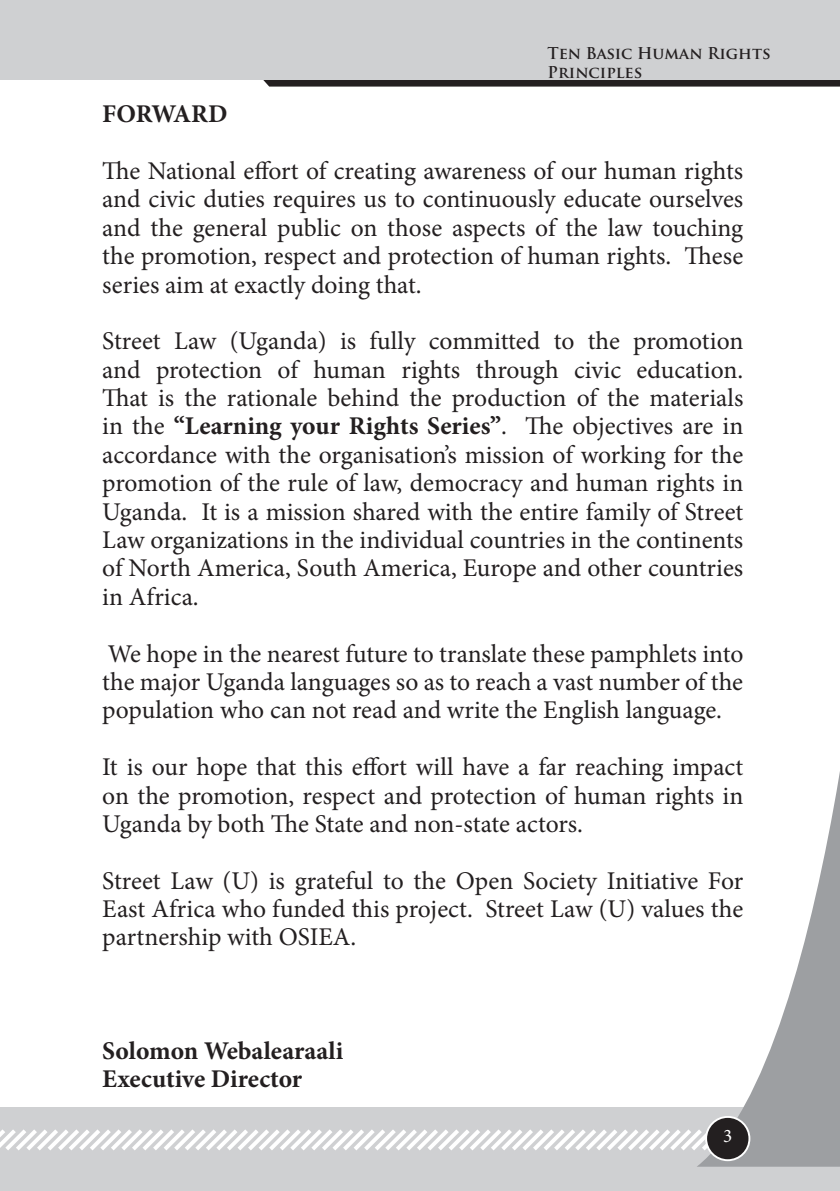
<style>
.page{position:relative;width:840px;height:1191px;background:#fff}
.page>*{position:absolute;margin:0;border:0;box-sizing:border-box;transform-origin:0 0}
.t1{font:25.6px/28.4px "Minion Pro";color:#231f20;text-align:justify}
.t2{font:700 25.6px/28.4px "Minion Pro";color:#231f20}
.t3{font:19.2px "Minion Pro";color:#fff}
.t4{font:700 15.8px/19px "Trajan Pro";color:#231f20}
.s1{font-weight:700}
</style>
<div class="page">
<div style="left:0;top:1107px;width:839px;height:84px;background:#cfd0d2"></div>
<svg style="left:0;top:1129px;width:696px;height:21px"></svg>
<svg style="left:696px;top:777px;width:143px;height:389px"></svg>
<div style="left:705px;top:1117px;width:44px;height:43px;background:#231f20;border-radius:50%"></div>
<div style="left:704px;top:1116px;width:46px;height:45px;border:2px solid #fff;border-radius:50%"></div>
<svg style="left:191px;top:79px;width:648px;height:8px;background:#585657"></svg>
<div style="left:0;top:0;width:839px;height:79px;background:#cfd0d2"></div>
<p class="t4" style="left:547px;top:44px;width:224px">Ten Basic Human Rights<br>Principles</p>
<p class="t2" style="left:102px;top:99px;width:127px">FORWARD</p>
<p class="t1" style="left:102px;top:157px;width:642px">The National effort of creating awareness of our human rights and civic duties requires us to continuously educate ourselves and the general public on those aspects of the law touching the promotion, respect and protection of human rights. These series aim at exactly doing that.</p>
<p class="t1" style="left:102px;top:327px;width:642px">Street Law (Uganda) is fully committed to the promotion and protection of human rights through civic education.<br>That is the rationale behind the production of the materials in the <span class="s1">“Learning your Rights Series”</span>. The objectives are in accordance with the organisation’s mission of working for the promotion of the rule of law, democracy and human rights in Uganda. It is a mission shared with the entire family of Street Law organizations in the individual countries in the continents of North America, South America, Europe and other countries in Africa.</p>
<p class="t1" style="left:102px;top:639px;width:642px">We hope in the nearest future to translate these pamphlets into the major Uganda languages so as to reach a vast number of the population who can not read and write the English language.</p>
<p class="t1" style="left:102px;top:753px;width:642px">It is our hope that this effort will have a far reaching impact on the promotion, respect and protection of human rights in Uganda by both The State and non-state actors.</p>
<p class="t1" style="left:102px;top:866px;width:642px">Street Law (U) is grateful to the Open Society Initiative For East Africa who funded this project. Street Law (U) values the partnership with OSIEA.</p>
<p class="t2" style="left:102px;top:1036px;width:242px">Solomon Webalearaali<br>Executive Director</p>
<p class="t3" style="left:722px;top:1122px;width:11px">3</p>
</div>
